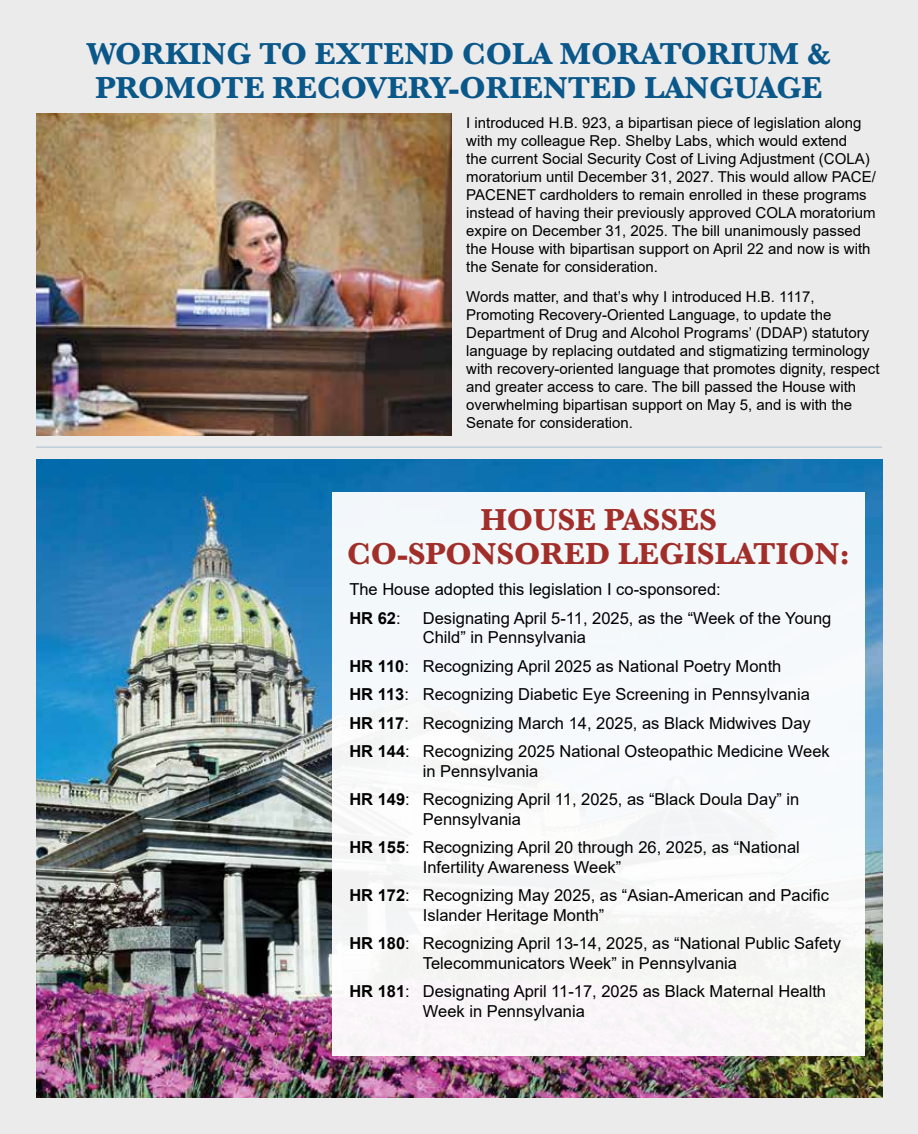
<style>
.page{position:relative;width:918px;height:1134px;background:#ebebec}
.page>*{position:absolute;margin:0;border:0;box-sizing:border-box;transform-origin:0 0}
.t1{font:700 31.5px/34px "Baskerville";color:#0a5789}
.t2{font:700 31.5px/34px "Baskerville";color:#a22e2a;text-align:center}
.t3{font:16.5px/28.5px "Arial";color:#000}
.t4{font:15px/18px "Arial";color:#000}
.s1{font-weight:700}
</style>
<div class="page">
<hr style="left:36px;top:446px;width:846px;height:2px;background:#beccdb">
<img style="left:36px;top:113px;width:416px;height:322px">
<img style="left:36px;top:459px;width:846px;height:639px">
<div style="left:332px;top:492px;width:533px;height:564px;background:#f5f8fb"></div>
<h1 class="t1" style="left:87px;top:37px;width:746px">WORKING TO EXTEND COLA MORATORIUM &amp;<br>PROMOTE RECOVERY-ORIENTED LANGUAGE</h1>
<p class="t4" style="left:466px;top:114px;width:411px">I introduced H.B. 923, a bipartisan piece of legislation along with my colleague Rep. Shelby Labs, which would extend<br>the current Social Security Cost of Living Adjustment (COLA) moratorium until December 31, 2027. This would allow PACE/ PACENET cardholders to remain enrolled in these programs instead of having their previously approved COLA moratorium expire on December 31, 2025. The bill unanimously passed the House with bipartisan support on April 22 and now is with the Senate for consideration.</p>
<p class="t4" style="left:466px;top:288px;width:415px">Words matter, and that’s why I introduced H.B. 1117, Promoting Recovery-Oriented Language, to update the Department of Drug and Alcohol Programs’ (DDAP) statutory language by replacing outdated and stigmatizing terminology with recovery-oriented language that promotes dignity, respect and greater access to care. The bill passed the House with overwhelming bipartisan support on May 5, and is with the Senate for consideration.</p>
<h1 class="t2" style="left:347px;top:503px;width:504px">HOUSE PASSES<br>CO-SPONSORED LEGISLATION:</h1>
<p class="t3" style="left:349px;top:575px;width:373px">The House adopted this legislation I co-sponsored:<br><span class="s1">HR 62</span>:</p>
<p class="t3" style="left:423px;top:608px;width:410px;line-height:19.5px">Designating April 5-11, 2025, as the “Week of the Young<br>Child” in Pennsylvania</p>
<p class="t3" style="left:349px;top:652px;width:482px"><span class="s1">HR 110</span>: Recognizing April 2025 as National Poetry Month<br><span class="s1">HR 113</span>: Recognizing Diabetic Eye Screening in Pennsylvania <span class="s1">HR 117</span>: Recognizing March 14, 2025, as Black Midwives Day <span class="s1">HR 144</span>: Recognizing 2025 National Osteopathic Medicine Week</p>
<p class="t3" style="left:349px;top:757px;width:452px;text-indent:74px">in Pennsylvania<br><span class="s1">HR 149</span>: Recognizing April 11, 2025, as “Black Doula Day” in</p>
<p class="t3" style="left:349px;top:805px;width:452px;text-indent:74px">Pennsylvania<br><span class="s1">HR 155</span>: Recognizing April 20 through 26, 2025, as “National</p>
<p class="t3" style="left:349px;top:853px;width:481px;text-indent:74px">Infertility Awareness Week”<br><span class="s1">HR 172</span>: Recognizing May 2025, as “Asian-American and Pacific</p>
<p class="t3" style="left:349px;top:901px;width:493px;text-indent:74px">Islander Heritage Month”<br><span class="s1">HR 180</span>: Recognizing April 13-14, 2025, as “National Public Safety</p>
<p class="t3" style="left:349px;top:949px;width:478px;text-indent:74px">Telecommunicators Week” in Pennsylvania<br><span class="s1">HR 181</span>: Designating April 11-17, 2025 as Black Maternal Health</p>
<p class="t3" style="left:423px;top:997px;width:164px">Week in Pennsylvania</p>
</div>
